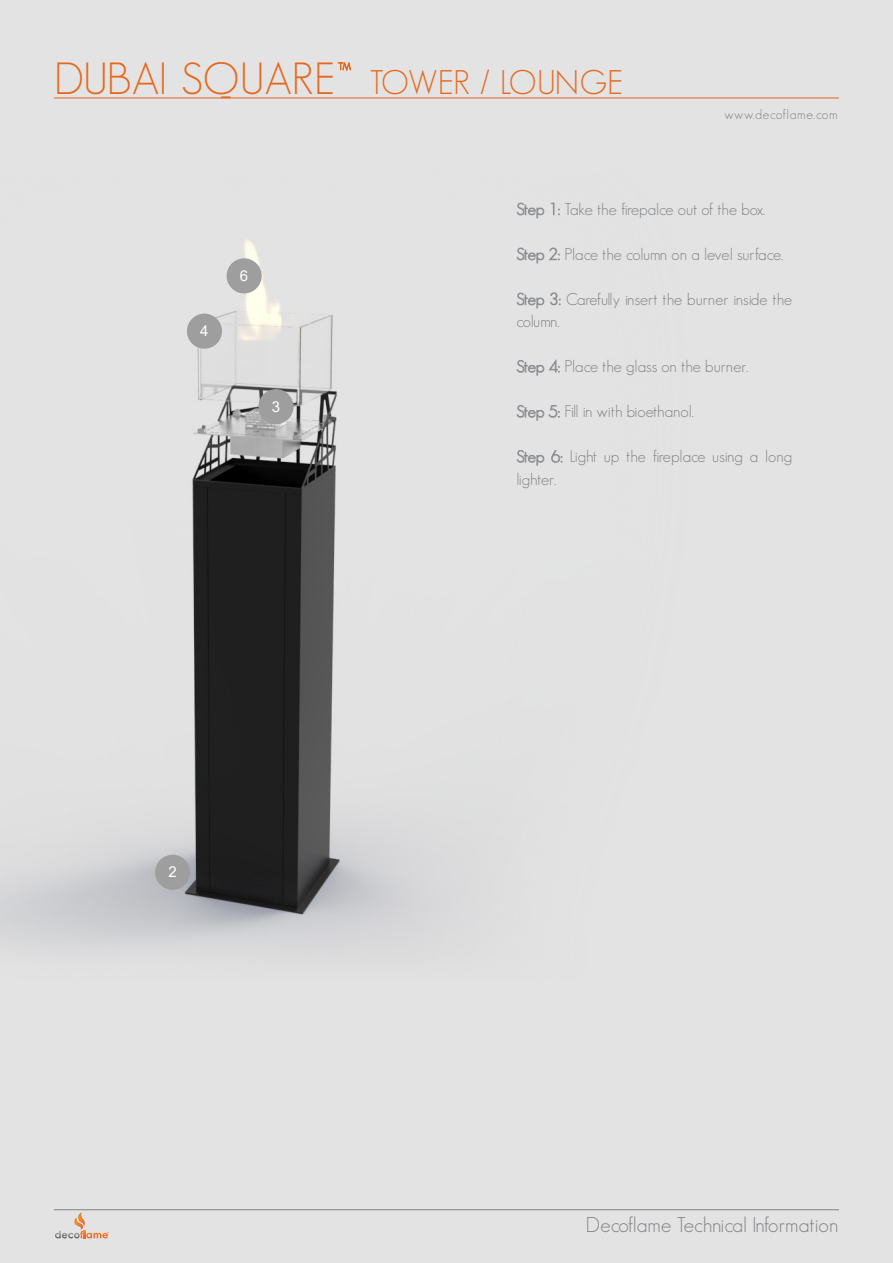
<style>
.page{position:relative;width:893px;height:1263px;background:#e3e3e3}
.page>*{position:absolute;margin:0;border:0;box-sizing:border-box;transform-origin:0 0}
.t1{font:300 44.1px "Geosans";letter-spacing:-.015em;color:#e6691e}
.t2{font:300 33.45px "Geosans";letter-spacing:-.015em;color:#e6691e}
.t3{font:300 21px "Geosans";color:#808285}
.Geosans{font:300 16.5px/22.5px "Geosans";color:#808285}
.Brødtekst{font:15px "Arial";color:#fff}
.t4{font:300 13.5px "Geosans";letter-spacing:.05em;color:#808285}
.t5{font:700 4.65px "Rockwell";color:#f47623}
</style>
<div class="page">
<hr style="left:54px;top:1209px;width:785px;height:1px;background:#808285">
<svg style="left:55px;top:1212px;width:53px;height:26px"></svg>
<hr style="left:54px;top:98px;width:785px;height:1px;background:#e6691e">
<svg style="left:338px;top:62px;width:13px;height:10px"></svg>
<img style="left:0;top:239px;width:454px;height:709px">
<div style="left:155px;top:855px;width:35px;height:35px;background:#9e9e9e;border-radius:50%"></div>
<div style="left:258px;top:389px;width:35px;height:35px;background:#9e9e9e;border-radius:50%"></div>
<div style="left:187px;top:314px;width:35px;height:35px;background:#9e9e9e;border-radius:50%"></div>
<div style="left:227px;top:258px;width:35px;height:35px;background:#9e9e9e;border-radius:50%"></div>
<svg style="left:516px;top:202px;width:44px;height:17px"></svg>
<svg style="left:516px;top:247px;width:44px;height:17px"></svg>
<svg style="left:516px;top:292px;width:45px;height:17px"></svg>
<svg style="left:516px;top:359px;width:44px;height:17px"></svg>
<svg style="left:516px;top:405px;width:44px;height:16px"></svg>
<svg style="left:516px;top:450px;width:29px;height:16px"></svg>
<svg style="left:551px;top:450px;width:12px;height:13px"></svg>
<h1 class="t1" style="left:54px;top:54px;width:299px">DUBAI SQUARE™</h1>
<h2 class="t2" style="left:369px;top:64px;width:255px">TOWER / LOUNGE</h2>
<p class="t4" style="left:724px;top:107px;width:115px">www.decoflame.com</p>
<p class="Brødtekst" style="left:200px;top:321px;width:10px">4</p>
<p class="Brødtekst" style="left:240px;top:265px;width:10px">6</p>
<p class="Brødtekst" style="left:272px;top:396px;width:10px">3</p>
<p class="Brødtekst" style="left:168px;top:862px;width:10px">2</p>
<p class="t5" style="left:107px;top:1231px;width:3px">®</p>
<p class="Geosans" style="left:516px;top:198px;width:250px">Step 1: Take the firepalce out of the box.</p>
<p class="Geosans" style="left:516px;top:243px;width:268px">Step 2: Place the column on a level surface.</p>
<p class="Geosans" style="left:516px;top:288px;width:277px">Step 3: Carefully insert the burner inside the column.</p>
<p class="Geosans" style="left:516px;top:355px;width:233px">Step 4: Place the glass on the burner.</p>
<p class="Geosans" style="left:516px;top:400px;width:179px">Step 5: Fill in with bioethanol.</p>
<p class="Geosans" style="left:516px;top:445px;width:277px">Step 6: Light up the fireplace using a long lighter.</p>
<p class="t3" style="left:586px;top:1213px;width:254px">Decoflame Technical Information</p>
</div>
